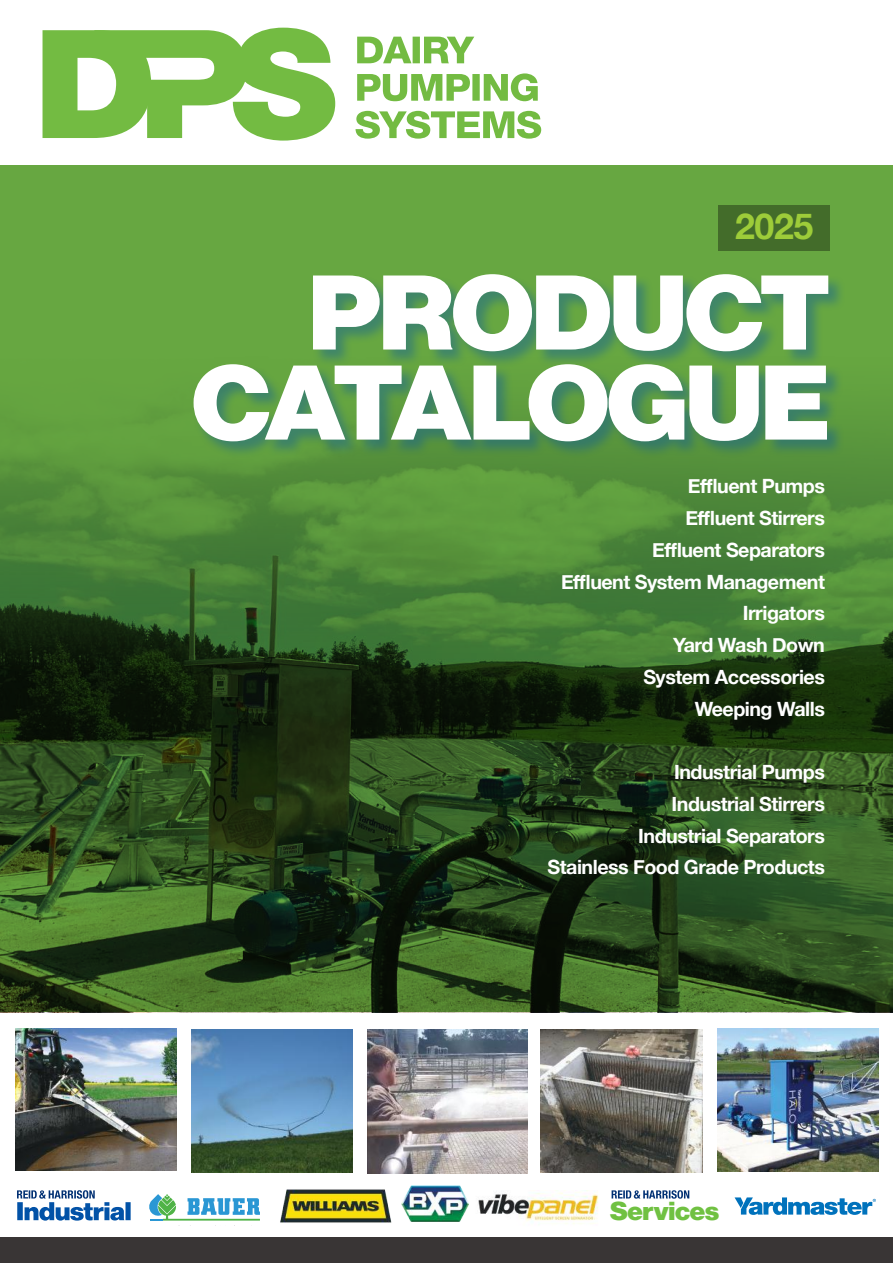
<style>
.page{position:relative;width:893px;height:1263px;background:#fff}
.page>*{position:absolute;margin:0;border:0;box-sizing:border-box;transform-origin:0 0}
.t1{font:103.5px/90px "N Haas Grotesk DS Pro 95 Blk";letter-spacing:-.02em;color:#fff;text-align:right;scale:1.05 1}
.t2{font:700 35.7px "Helvetica Neue";color:#9dcc39}
.t3{font:25.5px "N Haas Grotesk DS Pro 95 Blk";letter-spacing:-.01em;color:#70c142;scale:1.05 1}
.t4{font:700 19.65px/31.8px "Helvetica Neue";letter-spacing:-.025em;color:#fff;text-align:right}
</style>
<div class="page">
<div style="left:0;top:166px;width:893px;height:846px;background:#67a741"></div>
<img style="left:0;top:411px;width:893px;height:601px">
<div style="left:193px;top:274px;width:653px;height:185px;background:#0252a7;opacity:.39"></div>
<div style="left:0;top:1237px;width:893px;height:26px;background:#393535"></div>
<svg style="left:356px;top:111px;width:185px;height:28px"></svg>
<svg style="left:357px;top:73px;width:181px;height:28px"></svg>
<svg style="left:357px;top:37px;width:117px;height:26px"></svg>
<svg style="left:43px;top:28px;width:292px;height:113px"></svg>
<img style="left:192px;top:1030px;width:160px;height:142px">
<img style="left:15px;top:1028px;width:162px;height:142px">
<img style="left:367px;top:1030px;width:160px;height:143px">
<img style="left:718px;top:1028px;width:160px;height:143px">
<img style="left:541px;top:1030px;width:161px;height:142px">
<svg style="left:735px;top:1197px;width:141px;height:18px"></svg>
<div style="left:719px;top:205px;width:111px;height:45px;background:#436c2a"></div>
<img style="left:280px;top:1189px;width:112px;height:34px">
<img style="left:402px;top:1186px;width:67px;height:35px">
<img style="left:478px;top:1192px;width:121px;height:32px">
<svg style="left:612px;top:1190px;width:77px;height:9px"></svg>
<svg style="left:17px;top:1190px;width:243px;height:36px"></svg>
<h2 class="t2" style="left:735px;top:199px;width:80px">2025</h2>
<h1 class="t1" style="left:192px;top:269px;width:609px">PRODUCT<br>CATALOGUE</h1>
<p class="t4" style="left:561px;top:471px;width:265px">Effluent Pumps<br>Effluent Stirrers<br>Effluent Separators<br>Effluent System Management<br>Irrigators<br>Yard Wash Down<br>System Accessories<br>Weeping Walls</p>
<p class="t4" style="left:548px;top:757px;width:279px">Industrial Pumps<br>Industrial Stirrers<br>Industrial Separators<br>Stainless Food Grade Products</p>
<p class="t3" style="left:610px;top:1196px;width:105px">Services</p>
</div>
